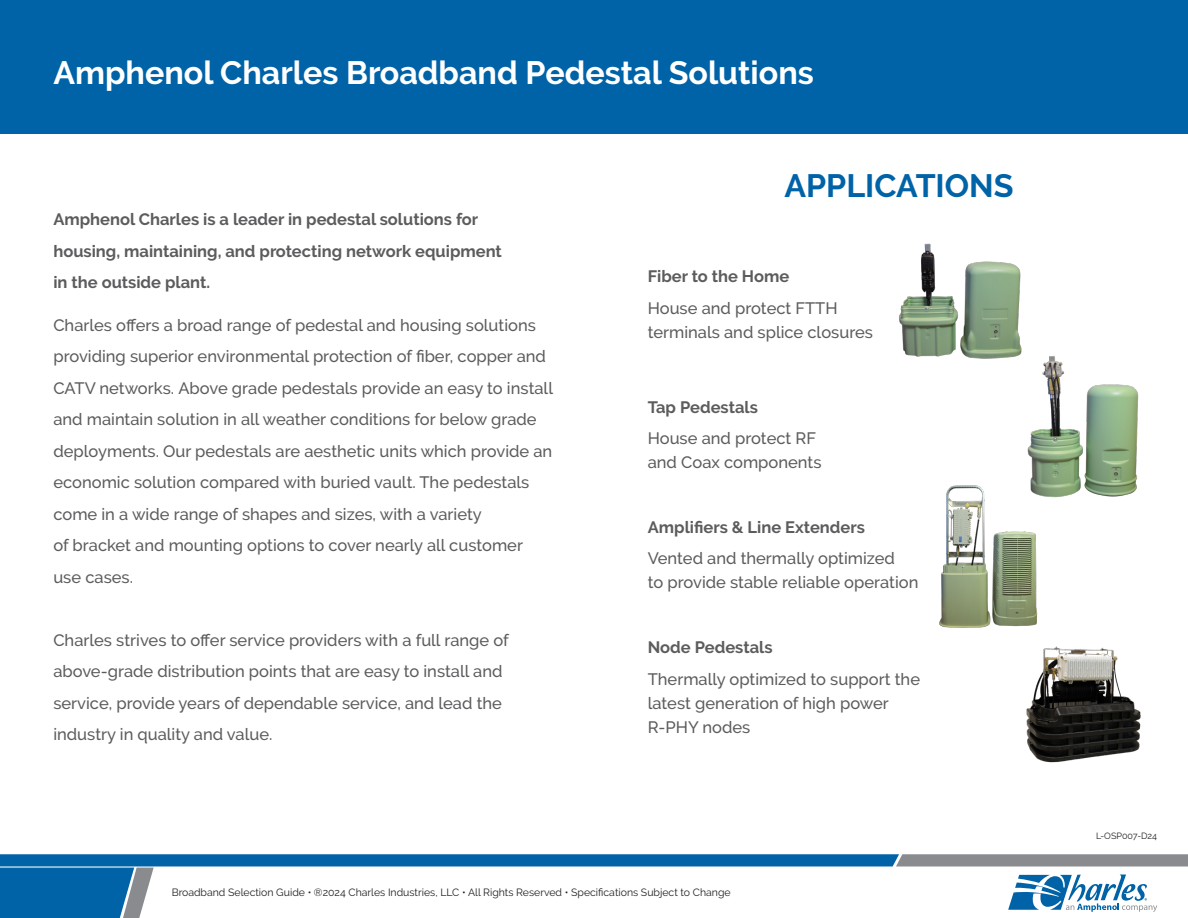
<style>
.page{position:relative;width:1188px;height:918px;background:#fff}
.page>*{position:absolute;margin:0;border:0;box-sizing:border-box;transform-origin:0 0}
.t1{font:700 32.25px "Raleway";color:#fff}
.t2{font:700 32.25px "Raleway";color:#0163a7}
.t3{font:500 16.5px "Raleway";color:#5c5c5f}
.t4{font:700 16.5px "Raleway";color:#5c5c5f}
.t5{font:10.5px "Raleway";color:#231f20}
.t6{font:9px "Raleway";color:#231f20}
</style>
<div class="page">
<div style="left:1px;top:0;width:1187px;height:134px;background:#0163a7"></div>
<svg style="left:0;top:854px;width:1188px;height:64px"></svg>
<img style="left:899px;top:243px;width:122px;height:116px">
<img style="left:1008px;top:338px;width:131px;height:160px">
<img style="left:939px;top:472px;width:103px;height:156px">
<img style="left:1026px;top:646px;width:115px;height:117px">
<p class="t1" style="left:53px;top:55px;width:762px">Amphenol Charles Broadband Pedestal Solutions</p>
<p class="t2" style="left:785px;top:167px;width:231px">APPLICATIONS</p>
<p class="t4" style="left:53px;top:210px;width:426px">Amphenol Charles is a leader in pedestal solutions for</p>
<p class="t4" style="left:53px;top:242px;width:450px">housing, maintaining, and protecting network equipment</p>
<p class="t4" style="left:53px;top:273px;width:158px">in the outside plant.</p>
<p class="t4" style="left:648px;top:267px;width:143px">Fiber to the Home</p>
<p class="t3" style="left:53px;top:315px;width:484px">Charles offers a broad range of pedestal and housing solutions</p>
<p class="t3" style="left:53px;top:347px;width:494px">providing superior environmental protection of fiber, copper and</p>
<p class="t3" style="left:53px;top:378px;width:501px">CATV networks. Above grade pedestals provide an easy to install</p>
<p class="t3" style="left:53px;top:410px;width:485px">and maintain solution in all weather conditions for below grade</p>
<p class="t3" style="left:53px;top:441px;width:500px">deployments. Our pedestals are aesthetic units which provide an</p>
<p class="t3" style="left:53px;top:473px;width:478px">economic solution compared with buried vault. The pedestals</p>
<p class="t3" style="left:53px;top:504px;width:430px">come in a wide range of shapes and sizes, with a variety</p>
<p class="t3" style="left:53px;top:536px;width:471px">of bracket and mounting options to cover nearly all customer</p>
<p class="t3" style="left:53px;top:567px;width:81px">use cases.</p>
<p class="t3" style="left:53px;top:630px;width:457px">Charles strives to offer service providers with a full range of</p>
<p class="t3" style="left:53px;top:662px;width:451px">above-grade distribution points that are easy to install and</p>
<p class="t3" style="left:53px;top:693px;width:450px">service, provide years of dependable service, and lead the</p>
<p class="t3" style="left:53px;top:725px;width:221px">industry in quality and value.</p>
<p class="t3" style="left:648px;top:298px;width:191px">House and protect FTTH</p>
<p class="t3" style="left:648px;top:322px;width:227px">terminals and splice closures</p>
<p class="t4" style="left:648px;top:397px;width:112px">Tap Pedestals</p>
<p class="t3" style="left:648px;top:428px;width:170px">House and protect RF</p>
<p class="t3" style="left:648px;top:452px;width:175px">and Coax components</p>
<p class="t4" style="left:648px;top:518px;width:219px">Amplifiers &amp; Line Extenders</p>
<p class="t3" style="left:648px;top:549px;width:249px">Vented and thermally optimized</p>
<p class="t3" style="left:648px;top:573px;width:272px">to provide stable reliable operation</p>
<p class="t4" style="left:648px;top:638px;width:126px">Node Pedestals</p>
<p class="t3" style="left:648px;top:669px;width:274px">Thermally optimized to support the</p>
<p class="t3" style="left:648px;top:693px;width:243px">latest generation of high power</p>
<p class="t3" style="left:648px;top:717px;width:104px">R-PHY nodes</p>
<p class="t5" style="left:172px;top:886px;width:560px">Broadband Selection Guide • ®2024 Charles Industries, LLC • All Rights Reserved • Specifications Subject to Change</p>
<p class="t6" style="left:1096px;top:831px;width:63px">L-OSP007-D24</p>
</div>
